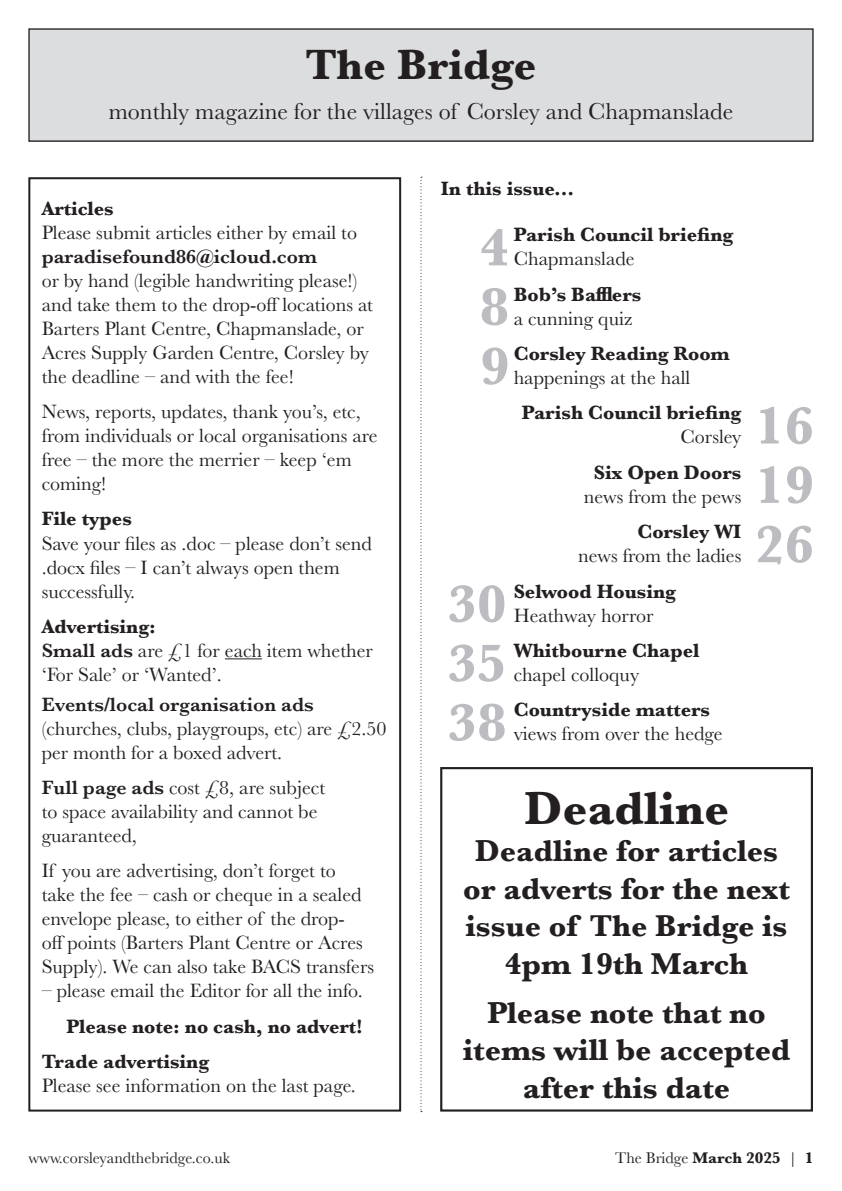
<style>
.page{position:relative;width:842px;height:1191px;background:#fff}
.page>*{position:absolute;margin:0;border:0;box-sizing:border-box;transform-origin:0 0}
.t1{font:700 54.4px/59.2px "Baskerville";color:#bcbdc0;text-align:justify}
.t2{font:700 48px "Baskerville";color:#231f20}
.t3{font:700 44px "Baskerville";color:#231f20}
.t4{font:700 31.2px/37.6px "Baskerville";color:#231f20;text-align:center}
.t5{font:24px "Baskerville";color:#231f20}
.t6{font:20px/24px "Baskerville";color:#231f20}
.t7{font:700 20px/35.4px "Baskerville";color:#231f20}
.t8{font:600 20px "Baskerville";color:#231f20}
.t9{font:16px "Baskerville";color:#231f20}
.s1{font-weight:700}
.s2{font-weight:600}
</style>
<div class="page">
<div style="left:29px;top:29px;width:784px;height:112px;background:#dcdddf"></div>
<div style="left:28px;top:28px;width:786px;height:114px;border:1px solid #231f20"></div>
<div style="left:440px;top:767px;width:373px;height:344px;border:2px solid #231f20"></div>
<hr style="left:225px;top:658px;width:37px;height:1px;background:#231f20">
<div style="left:28px;top:177px;width:373px;height:934px;border:2px solid #231f20"></div>
<svg style="left:420px;top:177px;width:2px;height:935px"></svg>
<h3 class="t3" style="left:305px;top:34px;width:233px">The Bridge</h3>
<p class="t5" style="left:109px;top:96px;width:626px">monthly magazine for the villages of Corsley and Chapmanslade</p>
<p class="t7" style="left:42px;top:191px;width:74px">Articles</p>
<p class="t6" style="left:42px;top:220px;width:317px">Please submit articles either by email to</p>
<p class="t8" style="left:42px;top:242px;width:277px">paradisefound86@icloud.com</p>
<p class="t6" style="left:42px;top:268px;width:333px">or by hand (legible handwriting please!) and take them to the drop-off locations at Barters Plant Centre, Chapmanslade, or Acres Supply Garden Centre, Corsley by the deadline – and with the fee!</p>
<p class="t6" style="left:42px;top:400px;width:337px">News, reports, updates, thank you’s, etc, from individuals or local organisations are free – the more the merrier – keep ‘em coming!</p>
<p class="t7" style="left:42px;top:501px;width:92px">File types</p>
<p class="t6" style="left:42px;top:531px;width:332px">Save your files as .doc – please don’t send .docx files – I can’t always open them successfully.</p>
<p class="t6" style="left:42px;top:614px;width:333px"><span class="s1">Advertising:<br></span><span class="s2">Small ads</span> are £1 for each item whether ‘For Sale’ or ‘Wanted’.</p>
<p class="t8" style="left:42px;top:690px;width:274px">Events/local organisation ads</p>
<p class="t6" style="left:42px;top:716px;width:346px">(churches, clubs, playgroups, etc) are £2.50 per month for a boxed advert.</p>
<p class="t6" style="left:42px;top:775px;width:285px"><span class="s2">Full page ads</span> cost £8, are subject to space availability and cannot be guaranteed,</p>
<p class="t6" style="left:42px;top:859px;width:334px">If you are advertising, don’t forget to<br>take the fee – cash or cheque in a sealed envelope please, to either of the drop-<br>off points (Barters Plant Centre or Acres Supply). We can also take BACS transfers</p>
<p class="t6" style="left:42px;top:979px;width:323px">– please email the Editor for all the info.</p>
<p class="t7" style="left:42px;top:1008px;width:323px;text-indent:25px">Please note: no cash, no advert!<br>Trade advertising</p>
<p class="t6" style="left:42px;top:1073px;width:316px">Please see information on the last page.</p>
<p class="t7" style="left:441px;top:171px;width:135px">In this issue...</p>
<p class="t7" style="left:514px;top:217px;width:221px">Parish Council briefing</p>
<p class="t6" style="left:514px;top:247px;width:122px">Chapmanslade</p>
<p class="t7" style="left:514px;top:277px;width:129px">Bob’s Bafflers</p>
<p class="t6" style="left:514px;top:306px;width:120px">a cunning quiz</p>
<p class="t7" style="left:514px;top:336px;width:218px">Corsley Reading Room</p>
<p class="t6" style="left:514px;top:366px;width:178px">happenings at the hall</p>
<h1 class="t1" style="left:480px;top:218px;width:31px">4<br>8<br>9</h1>
<h1 class="t1" style="left:448px;top:575px;width:60px">30<br>35<br>38</h1>
<p class="t7" style="left:522px;top:395px;width:221px">Parish Council briefing</p>
<p class="t6" style="left:680px;top:425px;width:62px">Corsley</p>
<p class="t7" style="left:594px;top:455px;width:149px">Six Open Doors</p>
<p class="t6" style="left:584px;top:484px;width:159px">news from the pews</p>
<p class="t7" style="left:637px;top:514px;width:105px">Corsley WI</p>
<p class="t6" style="left:578px;top:544px;width:165px">news from the ladies</p>
<p class="t7" style="left:514px;top:573px;width:164px">Selwood Housing</p>
<p class="t6" style="left:514px;top:603px;width:141px">Heathway horror</p>
<p class="t7" style="left:514px;top:633px;width:187px">Whitbourne Chapel</p>
<p class="t6" style="left:514px;top:663px;width:127px">chapel colloquy</p>
<p class="t7" style="left:514px;top:692px;width:198px">Countryside matters</p>
<p class="t6" style="left:514px;top:722px;width:210px">views from over the hedge</p>
<h1 class="t1" style="left:755px;top:397px;width:60px">16<br>19<br>26</h1>
<h2 class="t2" style="left:524px;top:774px;width:207px">Deadline</h2>
<h3 class="t4" style="left:463px;top:832px;width:328px">Deadline for articles or adverts for the next issue of The Bridge is<br>4pm 19th March</h3>
<h3 class="t4" style="left:463px;top:994px;width:329px">Please note that no items will be accepted after this date</h3>
<p class="t9" style="left:28px;top:1147px;width:203px">www.corsleyandthebridge.co.uk</p>
<p class="t9" style="left:615px;top:1147px;width:200px">The Bridge <span class="s1">March 2025</span> | <span class="s1">1</span></p>
</div>
